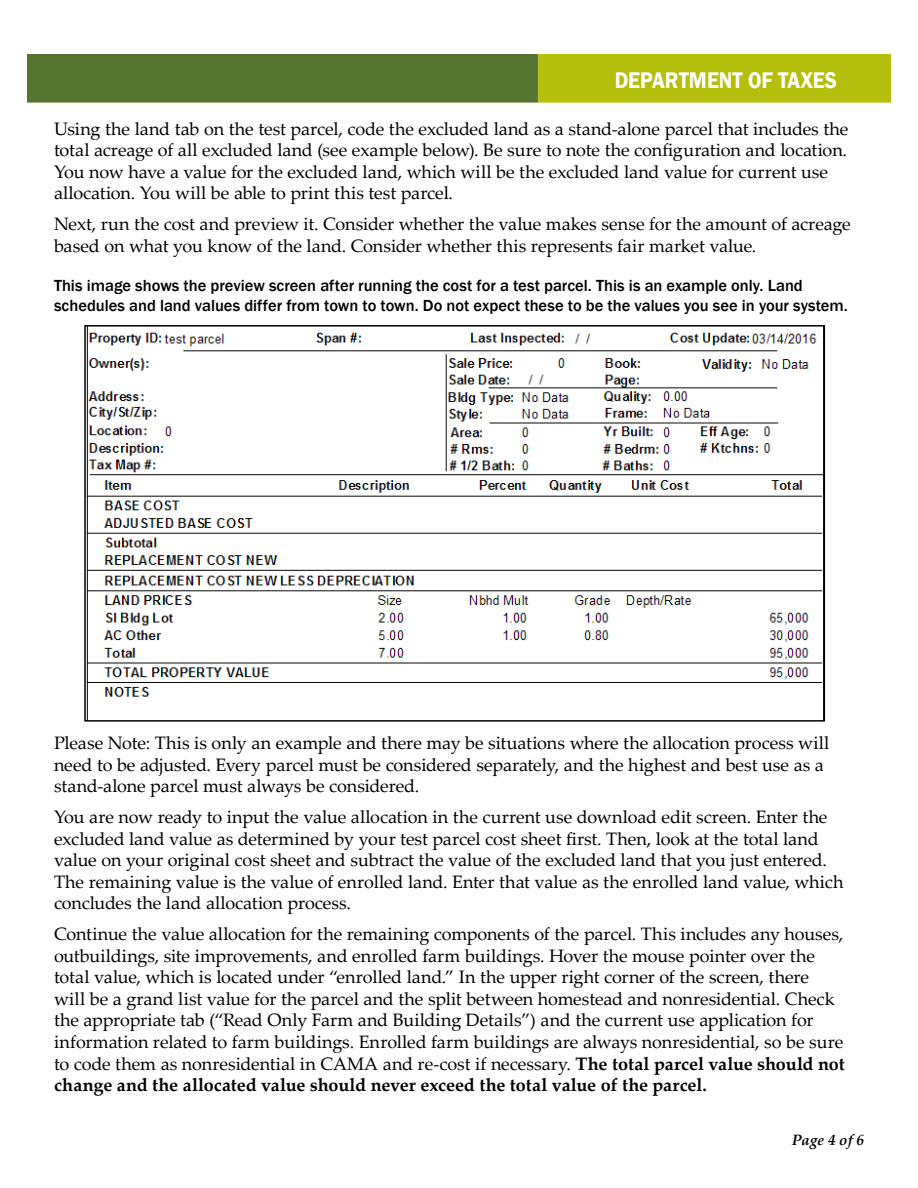
<style>
.page{position:relative;width:918px;height:1188px;background:#fff}
.page>*{position:absolute;margin:0;border:0;box-sizing:border-box;transform-origin:0 0}
.t1{font:600 23.25px "Franklin Gothic";color:#fff;scale:.9 1}
.t2{font:18px/21.6px "Palatino Linotype";letter-spacing:-.005em;color:#000}
.t3{font:500 16.5px/19.8px "Franklin Gothic";color:#000}
.t4{font:italic 700 15px "Palatino Linotype";letter-spacing:.005em;color:#000}
.s1{font-weight:700}
</style>
<div class="page">
<div style="left:27px;top:54px;width:511px;height:49px;background:#557630;border:2px solid #557630"></div>
<div style="left:538px;top:54px;width:353px;height:49px;background:#b5bf0b;border:2px solid #b5bf0b"></div>
<img style="left:87px;top:328px;width:735px;height:391px">
<div style="left:84px;top:325px;width:741px;height:397px;border:2px solid #000"></div>
<p class="t1" style="left:615px;top:66px;width:249px">DEPARTMENT OF TAXES</p>
<p class="t2" style="left:54px;top:117px;width:796px">Using the land tab on the test parcel, code the excluded land as a stand-alone parcel that includes the total acreage of all excluded land (see example below). Be sure to note the configuration and location.<br>You now have a value for the excluded land, which will be the excluded land value for current use allocation. You will be able to print this test parcel.</p>
<p class="t2" style="left:54px;top:212px;width:798px">Next, run the cost and preview it. Consider whether the value makes sense for the amount of acreage based on what you know of the land. Consider whether this represents fair market value.</p>
<p class="t3" style="left:54px;top:276px;width:795px">This image shows the preview screen after running the cost for a test parcel. This is an example only. Land schedules and land values differ from town to town. Do not expect these to be the values you see in your system.</p>
<p class="t2" style="left:54px;top:732px;width:777px">Please Note: This is only an example and there may be situations where the allocation process will need to be adjusted. Every parcel must be considered separately, and the highest and best use as a stand-alone parcel must always be considered.</p>
<p class="t2" style="left:54px;top:805px;width:791px">You are now ready to input the value allocation in the current use download edit screen. Enter the excluded land value as determined by your test parcel cost sheet first. Then, look at the total land value on your original cost sheet and subtract the value of the excluded land that you just entered.<br>The remaining value is the value of enrolled land. Enter that value as the enrolled land value, which concludes the land allocation process.</p>
<p class="t2" style="left:54px;top:922px;width:792px">Continue the value allocation for the remaining components of the parcel. This includes any houses, outbuildings, site improvements, and enrolled farm buildings. Hover the mouse pointer over the total value, which is located under “enrolled land.” In the upper right corner of the screen, there will be a grand list value for the parcel and the split between homestead and nonresidential. Check the appropriate tab (“Read Only Farm and Building Details”) and the current use application for information related to farm buildings. Enrolled farm buildings are always nonresidential, so be sure to code them as nonresidential in CAMA and re-cost if necessary. <span class="s1">The total parcel value should not change and the allocated value should never exceed the total value of the parcel.</span></p>
<p class="t4" style="left:792px;top:1129px;width:74px">Page 4 of 6</p>
</div>
